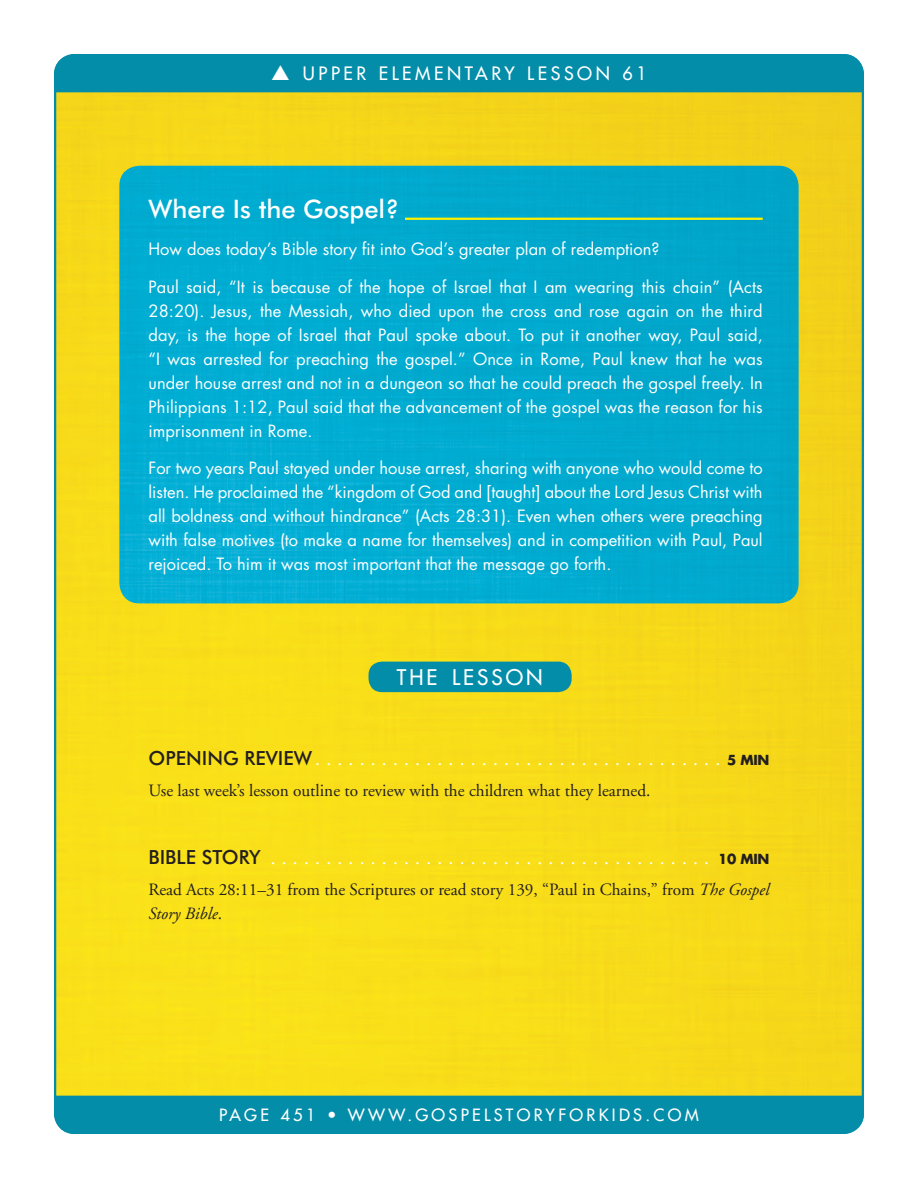
<style>
.page{position:relative;width:918px;height:1188px;background:#fff}
.page>*{position:absolute;margin:0;border:0;box-sizing:border-box;transform-origin:0 0}
.WIJ_HED{font:500 25.5px "Futura BT";color:#fff}
.Head{font:21px "Futura";letter-spacing:.145em;color:#fff}
.SUB_1{font:19.5px "Adobe Garamond";color:#fff}
.t1{font:18px "Futura";letter-spacing:.2em;color:#fff}
.TXT{font:17.25px/24px "Adobe Garamond";color:#231f20}
.WIJ_Txt{font:16.5px/24px "Futura";color:#fff;text-align:justify}
.t2{font:16.5px "Futura";letter-spacing:.2em;color:#fff}
.s1{font-family:"Futura BT";font-weight:500;color:#231f20}
.s2{font-family:"Futura";font-weight:700;font-size:13.5px;color:#231f20}
.s3{font-style:italic}
</style>
<div class="page">
<img style="left:57px;top:92px;width:804px;height:1004px">
<div style="left:54px;top:54px;width:810px;height:38px;background:#048da9"></div>
<div style="left:54px;top:1096px;width:810px;height:38px;background:#048da9"></div>
<div style="left:119px;top:166px;width:680px;height:437px;background:#00aacf"></div>
<hr style="left:405px;top:218px;width:358px;height:2px;background:#fff101">
<div style="left:369px;top:662px;width:203px;height:30px;background:#048da9;border-radius:14px"></div>
<p class="t1" style="left:271px;top:62px;width:377px">▲ UPPER ELEMENTARY LESSON 61</p>
<p class="WIJ_HED" style="left:148px;top:193px;width:252px">Where Is the Gospel?</p>
<p class="WIJ_Txt" style="left:148px;top:237px;width:513px">How does today’s Bible story fit into God’s greater plan of redemption?</p>
<p class="WIJ_Txt" style="left:148px;top:275px;width:616px">Paul said, “It is because of the hope of Israel that I am wearing this chain” (Acts 28:20). Jesus, the Messiah, who died upon the cross and rose again on the third day, is the hope of Israel that Paul spoke about. To put it another way, Paul said, “I was arrested for preaching the gospel.” Once in Rome, Paul knew that he was under house arrest and not in a dungeon so that he could preach the gospel freely. In Philippians 1:12, Paul said that the advancement of the gospel was the reason for his imprisonment in Rome.</p>
<p class="WIJ_Txt" style="left:148px;top:456px;width:616px">For two years Paul stayed under house arrest, sharing with anyone who would come to listen. He proclaimed the “kingdom of God and [taught] about the Lord Jesus Christ with all boldness and without hindrance” (Acts 28:31). Even when others were preaching with false motives (to make a name for themselves) and in competition with Paul, Paul rejoiced. To him it was most important that the message go forth.</p>
<p class="Head" style="left:397px;top:664px;width:147px">THE LESSON</p>
<p class="SUB_1" style="left:148px;top:749px;width:623px"><span class="s1">OPENING REVIEW</span>..................................... <span class="s2">5 MIN</span></p>
<p class="TXT" style="left:148px;top:779px;width:504px">Use last week’s lesson outline to review with the children what they learned.</p>
<p class="SUB_1" style="left:148px;top:848px;width:623px"><span class="s1">BIBLE STORY</span> ........................................ <span class="s2">10 MIN</span></p>
<p class="TXT" style="left:148px;top:878px;width:622px">Read Acts 28:11–31 from the Scriptures or read story 139, “Paul in Chains,” from <span class="s3">The Gospel<br>Story Bible</span>.</p>
<p class="t2" style="left:219px;top:1105px;width:481px">PAGE 451 • WWW.GOSPELSTORYFORKIDS.COM</p>
</div>
